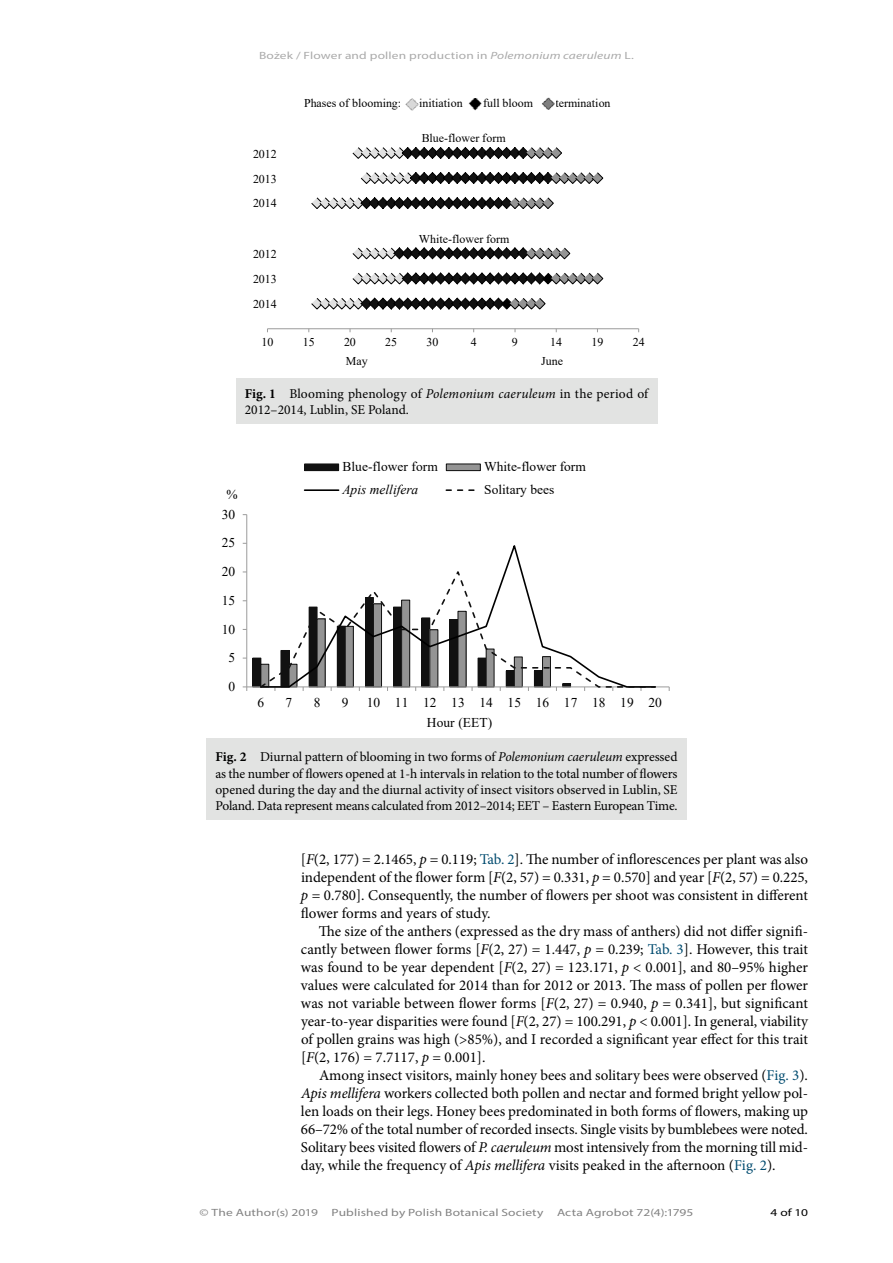
<style>
.page{position:relative;width:893px;height:1263px;background:#fff}
.page>*{position:absolute;margin:0;border:0;box-sizing:border-box;transform-origin:0 0}
.Body_text___first_li{font:15px/18px "Minion Pro";color:#000;text-align:justify}
.t1{font:13.5px/16.2px "Minion Pro";letter-spacing:-.01em;color:#000}
.t2{font:13.5px/23px "Times New Roman PSMT2";letter-spacing:.005em;color:#000}
.t3{font:11.85px/24.9px "Times New Roman PSMT2";color:#000;text-align:justify}
.t4{font:10.5px "Myriad Pro Regular 3";letter-spacing:.01em;color:#828282;scale:1.28 1}
.t5{font:10.5px "Myriad Pro Regular 3";letter-spacing:.015em;color:#aaa;scale:1.28 1}
.t6{font:10.5px "Myriad Pro";color:#000;scale:1.28 1}
.s1{font-family:"Myriad Pro";font-style:italic}
.s2{font-family:"Times New Roman"}
.s3{font-weight:700}
.s4{font-style:italic}
.s5{font-family:"Times New Roman";font-style:italic}
.s6{color:#004b6f}
</style>
<div class="page">
<hr style="left:267px;top:328px;width:372px;height:1px;background:#9b9b9b">
<svg style="left:352px;top:247px;width:219px;height:13px"></svg>
<svg style="left:352px;top:272px;width:252px;height:13px"></svg>
<svg style="left:311px;top:297px;width:235px;height:13px"></svg>
<svg style="left:352px;top:147px;width:210px;height:12px"></svg>
<svg style="left:360px;top:172px;width:244px;height:12px"></svg>
<svg style="left:311px;top:197px;width:243px;height:12px"></svg>
<img style="left:472px;top:98px;width:7px;height:13px">
<img style="left:468px;top:99px;width:14px;height:8px">
<img style="left:405px;top:98px;width:13px;height:12px">
<img style="left:542px;top:97px;width:13px;height:13px">
<div style="left:236px;top:378px;width:421px;height:45px;background:#e2e3e2"></div>
<div style="left:253px;top:658px;width:8px;height:29px;background:#111"></div>
<div style="left:252px;top:658px;width:9px;height:29px;border:1px solid #111"></div>
<hr style="left:246px;top:515px;width:1px;height:172px;background:#9b9b9b">
<hr style="left:247px;top:686px;width:422px;height:1px;background:#9b9b9b">
<svg style="left:259px;top:568px;width:398px;height:120px"></svg>
<div style="left:305px;top:464px;width:34px;height:7px;background:#111"></div>
<div style="left:304px;top:463px;width:35px;height:8px;border:1px solid #111"></div>
<div style="left:446px;top:464px;width:34px;height:7px;background:#949494"></div>
<div style="left:446px;top:463px;width:35px;height:8px;border:1px solid #111"></div>
<hr style="left:305px;top:489px;width:34px;height:2px;background:#000">
<svg style="left:446px;top:489px;width:29px;height:2px"></svg>
<div style="left:206px;top:738px;width:480px;height:81px;background:#e2e3e2"></div>
<p class="t5" style="left:259px;top:49px;width:294px">Bożek / Flower and pollen production in <span class="s1">Polemonium caeruleum</span> L.</p>
<p class="t3" style="left:304px;top:90px;width:99px"><span class="s2">P</span>hases of blooming:</p>
<p class="t3" style="left:419px;top:90px;width:45px">initiation</p>
<p class="t3" style="left:483px;top:90px;width:52px">full bloom</p>
<p class="t3" style="left:555px;top:90px;width:57px">termination</p>
<p class="t3" style="left:253px;top:141px;width:25px">2012<br>2013<br>2014</p>
<p class="t3" style="left:253px;top:240px;width:25px;line-height:25.3px">2012<br>2013<br>2014</p>
<p class="t3" style="left:422px;top:126px;width:85px"><span class="s2">B</span>lue-flower form</p>
<p class="t3" style="left:419px;top:226px;width:92px"><span class="s2">W</span>hite-flower form</p>
<p class="t3" style="left:262px;top:330px;width:13px">10</p>
<p class="t3" style="left:303px;top:330px;width:13px">15</p>
<p class="t3" style="left:344px;top:330px;width:13px">20</p>
<p class="t3" style="left:385px;top:330px;width:13px">25</p>
<p class="t3" style="left:426px;top:330px;width:13px">30</p>
<p class="t3" style="left:471px;top:330px;width:7px">4</p>
<p class="t3" style="left:512px;top:330px;width:7px">9</p>
<p class="t3" style="left:550px;top:330px;width:13px">14</p>
<p class="t3" style="left:591px;top:330px;width:13px">19</p>
<p class="t3" style="left:633px;top:330px;width:13px">24</p>
<p class="t3" style="left:346px;top:348px;width:23px">May</p>
<p class="t3" style="left:541px;top:348px;width:24px">June</p>
<p class="t1" style="left:245px;top:385px;width:405px"><span class="s3">Fig. 1</span> Blooming phenology of <span class="s4">Polemonium caeruleum</span> in the period of<br>2012–2014, Lublin, SE Poland.</p>
<p class="t2" style="left:226px;top:482px;width:13px">%</p>
<p class="t2" style="left:222px;top:502px;width:15px">30</p>
<p class="t2" style="left:222px;top:531px;width:15px">25</p>
<p class="t2" style="left:222px;top:560px;width:15px">20</p>
<p class="t2" style="left:222px;top:588px;width:15px">15</p>
<p class="t2" style="left:222px;top:617px;width:15px">10</p>
<p class="t2" style="left:229px;top:646px;width:8px">5</p>
<p class="t2" style="left:229px;top:675px;width:8px">0</p>
<p class="t2" style="left:342px;top:455px;width:97px"><span class="s2">B</span>lue-flower form<br><span class="s5">Apis mellifera</span></p>
<p class="t2" style="left:484px;top:455px;width:103px"><span class="s2">W</span>hite-flower form<br><span class="s2">S</span>olitary bees</p>
<p class="t2" style="left:257px;top:690px;width:8px">6</p>
<p class="t2" style="left:286px;top:690px;width:8px">7</p>
<p class="t2" style="left:314px;top:690px;width:8px">8</p>
<p class="t2" style="left:342px;top:690px;width:8px">9</p>
<p class="t2" style="left:367px;top:690px;width:297px">10 11 12 13 14 15 16 17 18 19 20</p>
<p class="t2" style="left:427px;top:710px;width:67px"><span class="s2">H</span>our (EET)</p>
<p class="t1" style="left:215px;top:749px;width:464px;text-align:justify"><span class="s3">Fig. 2</span> Diurnal pattern of blooming in two forms of <span class="s4">Polemonium caeruleum</span> expressed as the number of flowers opened at 1-h intervals in relation to the total number of flowers opened during the day and the diurnal activity of insect visitors observed in Lublin, SE Poland. Data represent means calculated from 2012–2014; EET – Eastern European Time.</p>
<p class="Body_text___first_li" style="left:301px;top:850px;width:509px">[<span class="s4">F</span>(2, 177) = 2.1465, <span class="s4">p</span> = 0.119; <span class="s6">Tab. 2</span>]. The number of inflorescences per plant was also independent of the flower form [<span class="s4">F</span>(2, 57) = 0.331, <span class="s4">p</span> = 0.570] and year [<span class="s4">F</span>(2, 57) = 0.225, <span class="s4">p</span> = 0.780]. Consequently, the number of flowers per shoot was consistent in different flower forms and years of study.</p>
<p class="Body_text___first_li" style="left:301px;top:922px;width:509px;text-indent:18px">The size of the anthers (expressed as the dry mass of anthers) did not differ signifi&shy;cantly between flower forms [<span class="s4">F</span>(2, 27) = 1.447, <span class="s4">p</span> = 0.239; <span class="s6">Tab. 3</span>]. However, this trait was found to be year dependent [<span class="s4">F</span>(2, 27) = 123.171, <span class="s4">p</span> &lt; 0.001], and 80–95% higher values were calculated for 2014 than for 2012 or 2013. The mass of pollen per flower was not variable between flower forms [<span class="s4">F</span>(2, 27) = 0.940, <span class="s4">p</span> = 0.341], but significant year-to-year disparities were found [<span class="s4">F</span>(2, 27) = 100.291, <span class="s4">p</span> &lt; 0.001]. In general, viability of pollen grains was high (&gt;85%), and I recorded a significant year effect for this trait [<span class="s4">F</span>(2, 176) = 7.7117, <span class="s4">p</span> = 0.001].</p>
<p class="Body_text___first_li" style="left:301px;top:1066px;width:509px;text-indent:18px">Among insect visitors, mainly honey bees and solitary bees were observed (<span class="s6">Fig. 3</span>).<br><span class="s4">Apis mellifera</span> workers collected both pollen and nectar and formed bright yellow pol&shy;len loads on their legs. Honey bees predominated in both forms of flowers, making up 66–72% of the total number of recorded insects. Single visits by bumblebees were noted.<br>Solitary bees visited flowers of <span class="s4">P. caeruleum</span> most intensively from the morning till mid&shy;day, while the frequency of <span class="s4">Apis mellifera</span> visits peaked in the afternoon (<span class="s6">Fig. 2</span>).</p>
<p class="t4" style="left:200px;top:1205px;width:94px">© The Author(s) 2019</p>
<p class="t4" style="left:331px;top:1205px;width:167px">Published by Polish Botanical Society</p>
<p class="t4" style="left:557px;top:1205px;width:108px">Acta Agrobot 72(4):1795</p>
<p class="t6" style="left:771px;top:1205px;width:31px">4 of 10</p>
</div>
